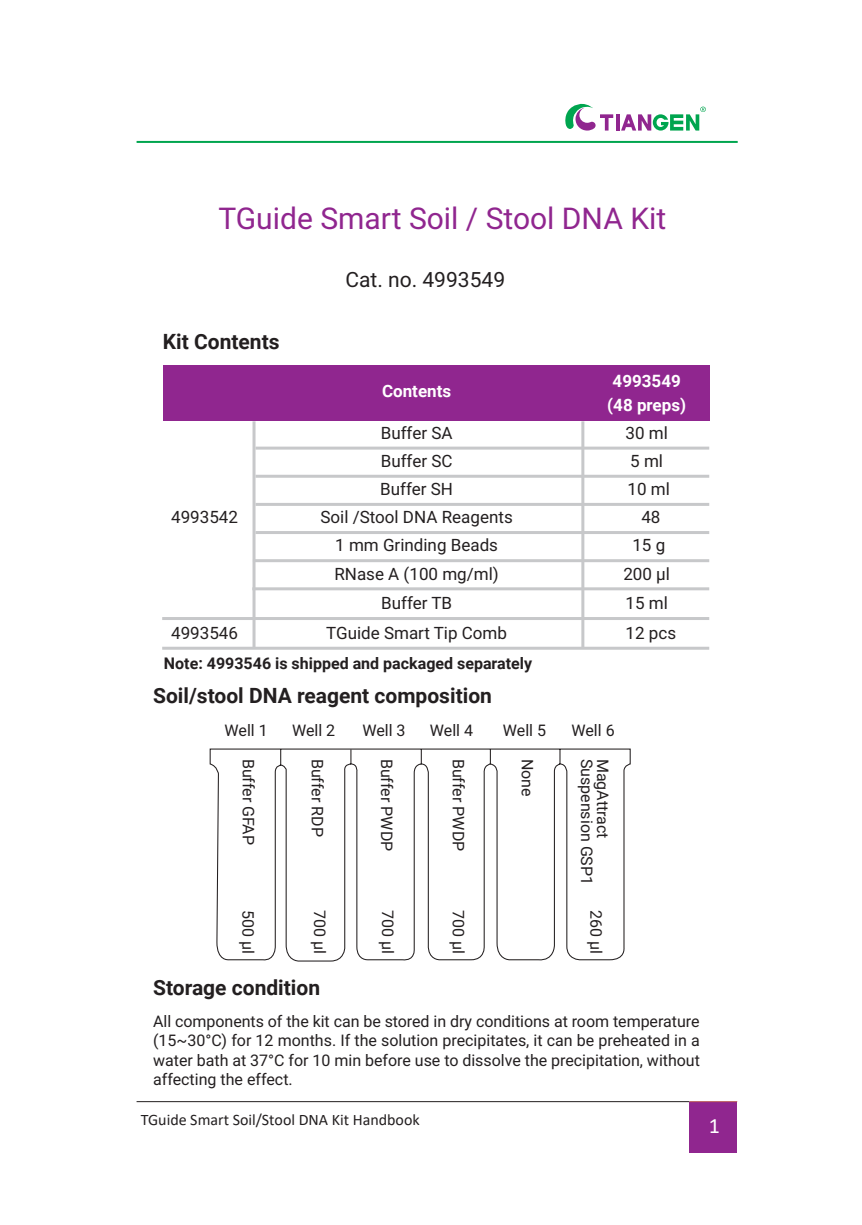
<style>
.page{position:relative;width:862px;height:1225px;background:#fff}
.page>*{position:absolute;margin:0;border:0;box-sizing:border-box;transform-origin:0 0}
.t1{font:30px "Roboto";color:#90268f}
.t2{font:22px "Calibri";color:#fff}
.小标题{font:700 21px "Roboto";color:#231f20}
.t3{font:21px "Roboto";color:#231f20}
.t4{font:17px "Roboto";color:#231f20}
.t5{font:700 17px "Roboto";color:#fff}
.正文{font:16px/19.2px "Roboto";color:#231f20;text-align:justify}
.小标题-2{font:16px "Roboto";color:#231f20}
.小标题-3{font:700 16px "Roboto";color:#231f20}
.t6{font:16px "Calibri";color:#231f20}
</style>
<div class="page">
<hr style="left:137px;top:141px;width:600px;height:2px;background:#00a54f">
<hr style="left:616px;top:114px;width:3px;height:17px;background:#90268f">
<svg style="left:565px;top:104px;width:48px;height:27px"></svg>
<svg style="left:621px;top:107px;width:85px;height:24px"></svg>
<hr style="left:137px;top:1101px;width:552px;height:1px;background:#231f20">
<div style="left:689px;top:1102px;width:48px;height:51px;background:#90268f"></div>
<hr style="left:689px;top:1101px;width:48px;height:1px;background:#b65356">
<div style="left:163px;top:365px;width:546px;height:56px;background:#90268f"></div>
<hr style="left:255px;top:446px;width:454px;height:3px;background:#c7c8ca">
<hr style="left:255px;top:475px;width:454px;height:3px;background:#c7c8ca">
<hr style="left:255px;top:503px;width:454px;height:3px;background:#c7c8ca">
<hr style="left:255px;top:531px;width:454px;height:3px;background:#c7c8ca">
<hr style="left:253px;top:559px;width:456px;height:3px;background:#c7c8ca">
<hr style="left:252px;top:587px;width:457px;height:3px;background:#c7c8ca">
<hr style="left:162px;top:617px;width:547px;height:3px;background:#c7c8ca">
<hr style="left:162px;top:647px;width:547px;height:3px;background:#c7c8ca">
<hr style="left:252px;top:421px;width:3px;height:227px;background:#c7c8ca">
<hr style="left:581px;top:421px;width:3px;height:226px;background:#c7c8ca">
<svg style="left:209px;top:538px;width:422px;height:424px"></svg>
<div style="left:305px;top:837px;width:22px;height:42px;background:#fff"></div>
<h1 class="t1" style="left:218px;top:197px;width:449px">TGuide Smart Soil / Stool DNA Kit</h1>
<p class="小标题" style="left:163px;top:327px;width:118px">Kit Contents</p>
<h3 class="t3" style="left:345px;top:265px;width:161px">Cat. no. 4993549</h3>
<p class="t5" style="left:382px;top:379px;width:71px">Contents</p>
<p class="t5" style="left:612px;top:369px;width:70px">4993549</p>
<p class="t5" style="left:607px;top:392px;width:80px">(48 preps)</p>
<p class="t4" style="left:381px;top:420px;width:73px">Buffer SA</p>
<p class="t4" style="left:625px;top:420px;width:44px">30 ml</p>
<p class="t4" style="left:381px;top:448px;width:73px">Buffer SC</p>
<p class="t4" style="left:630px;top:448px;width:34px">5 ml</p>
<p class="t4" style="left:380px;top:476px;width:74px">Buffer SH</p>
<p class="t4" style="left:627px;top:476px;width:44px">10 ml</p>
<p class="t4" style="left:171px;top:504px;width:68px">4993542</p>
<p class="t4" style="left:320px;top:504px;width:194px">Soil /Stool DNA Reagents</p>
<p class="t4" style="left:641px;top:504px;width:21px">48</p>
<p class="t4" style="left:335px;top:532px;width:164px">1 mm Grinding Beads</p>
<p class="t4" style="left:632px;top:532px;width:34px">15 g</p>
<p class="t4" style="left:334px;top:562px;width:166px">RNase A (100 mg/ml)</p>
<p class="t4" style="left:623px;top:562px;width:48px">200 µl</p>
<p class="t4" style="left:381px;top:591px;width:72px">Buffer TB</p>
<p class="t4" style="left:625px;top:591px;width:44px">15 ml</p>
<p class="t4" style="left:171px;top:621px;width:68px">4993546</p>
<p class="t4" style="left:326px;top:621px;width:182px">TGuide Smart Tip Comb</p>
<p class="t4" style="left:625px;top:621px;width:52px">12 pcs</p>
<p class="小标题-3" style="left:164px;top:652px;width:370px">Note: 4993546 is shipped and packaged separately</p>
<p class="小标题" style="left:153px;top:681px;width:340px">Soil/stool DNA reagent composition</p>
<p class="小标题-2" style="left:225px;top:719px;width:45px">Well 1</p>
<p class="小标题-2" style="left:292px;top:719px;width:45px">Well 2</p>
<p class="小标题-2" style="left:362px;top:719px;width:45px">Well 3</p>
<p class="小标题-2" style="left:430px;top:719px;width:45px">Well 4</p>
<p class="小标题-2" style="left:503px;top:719px;width:45px">Well 5</p>
<p class="小标题-2" style="left:571px;top:719px;width:45px">Well 6</p>
<p class="小标题-2" style="left:260px;top:758px;width:88px;rotate:90deg">Buffer GFAP</p>
<p class="小标题-2" style="left:329px;top:758px;width:80px;rotate:90deg">Buffer RDP</p>
<p class="小标题-2" style="left:398px;top:758px;width:94px;rotate:90deg">Buffer PWDP</p>
<p class="小标题-2" style="left:470px;top:758px;width:94px;rotate:90deg">Buffer PWDP</p>
<p class="小标题-2" style="left:538px;top:758px;width:39px;rotate:90deg">None</p>
<p class="小标题-2" style="left:598px;top:758px;width:128px;rotate:90deg">Suspension GSP1</p>
<p class="小标题-2" style="left:614px;top:758px;width:81px;rotate:90deg">MagAttract</p>
<p class="小标题-2" style="left:259px;top:910px;width:45px;rotate:90deg">500 μl</p>
<p class="小标题-2" style="left:331px;top:910px;width:45px;rotate:90deg">700 μl</p>
<p class="小标题-2" style="left:399px;top:910px;width:45px;rotate:90deg">700 μl</p>
<p class="小标题-2" style="left:470px;top:910px;width:45px;rotate:90deg">700 μl</p>
<p class="小标题-2" style="left:607px;top:910px;width:45px;rotate:90deg">260 μl</p>
<p class="小标题" style="left:153px;top:972px;width:169px">Storage condition</p>
<p class="正文" style="left:153px;top:1011px;width:548px">All components of the kit can be stored in dry conditions at room temperature (15~30°C) for 12 months. If the solution precipitates, it can be preheated in a water bath at 37°C for 10 min before use to dissolve the precipitation, without affecting the effect.</p>
<p class="t6" style="left:141px;top:1108px;width:280px">TGuide Smart Soil/Stool DNA Kit Handbook</p>
<p class="t2" style="left:709px;top:1110px;width:13px">1</p>
</div>
